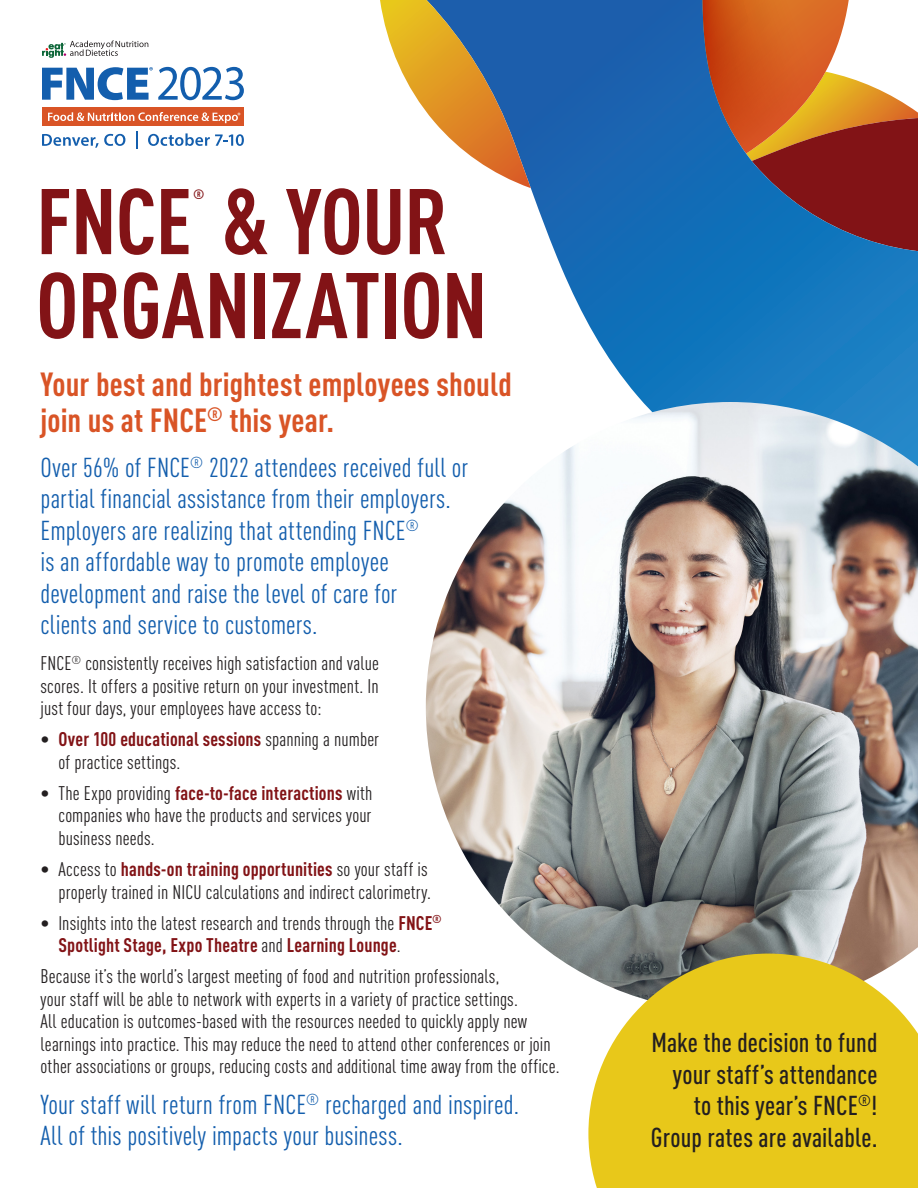
<style>
.page{position:relative;width:918px;height:1188px;background:#fff}
.page>*{position:absolute;margin:0;border:0;box-sizing:border-box;transform-origin:0 0}
.t1{font:700 condensed 91.5px "DIN Pro";letter-spacing:-.01em;color:#821316}
.sub{font:700 condensed 33px/36px "DIN Pro";letter-spacing:.005em;color:#d95426}
.intro{font:condensed 27px/31.5px "DIN Pro";letter-spacing:.005em;color:#135ead}
.copy{font:500 condensed 27px/31.5px "DIN Pro";letter-spacing:.005em;color:#231f20;text-align:right}
.copy-2{font:condensed 19.5px/22.5px "DIN Pro";letter-spacing:.01em;color:#231f20}
.t2{font:700 condensed 13.5px "DIN Pro";color:#821316}
.s1{font-weight:700;color:#821316}
</style>
<div class="page">
<svg style="left:530px;top:0;width:388px;height:402px;background:#317fc0"></svg>
<svg style="left:380px;top:0;width:151px;height:188px"></svg>
<svg style="left:661px;top:0;width:257px;height:264px;background:#7f686e"></svg>
<div style="left:42px;top:108px;width:202px;height:18px;background:#d95426"></div>
<svg style="left:42px;top:67px;width:202px;height:33px"></svg>
<svg style="left:42px;top:40px;width:106px;height:18px"></svg>
<svg style="left:48px;top:112px;width:192px;height:11px"></svg>
<svg style="left:42px;top:134px;width:83px;height:14px"></svg>
<svg style="left:136px;top:131px;width:2px;height:18px"></svg>
<svg style="left:148px;top:133px;width:96px;height:13px"></svg>
<img style="left:426px;top:402px;width:492px;height:574px">
<svg style="left:588px;top:954px;width:330px;height:234px;background:#e1c52f"></svg>
<p class="t1" style="left:36px;top:152px;width:413px">FNCE &amp; YOUR</p>
<p class="t2" style="left:193px;top:184px;width:13px">®</p>
<p class="t1" style="left:36px;top:236px;width:453px">ORGANIZATION</p>
<p class="sub" style="left:40px;top:363px;width:473px">Your best and brightest employees should join us at FNCE<sup>®</sup> this year.</p>
<p class="intro" style="left:40px;top:449px;width:429px">Over 56% of FNCE<sup>®</sup> 2022 attendees received full or partial financial assistance from their employers.<br>Employers are realizing that attending FNCE<sup>®<br></sup>is an affordable way to promote employee development and raise the level of care for<br>clients and service to customers.</p>
<p class="copy-2" style="left:40px;top:651px;width:340px;text-align:justify">FNCE<sup>®</sup> consistently receives high satisfaction and value scores. It offers a positive return on your investment. In just four days, your employees have access to:</p>
<p class="copy-2" style="left:58px;top:727px;width:322px;text-indent:-18px">• <span class="s1">Over 100 educational sessions</span> spanning a number of practice settings.</p>
<p class="copy-2" style="left:58px;top:780px;width:315px;text-align:justify;text-indent:-18px">• The Expo providing <span class="s1">face-to-face interactions</span> with companies who have the products and services your business needs.</p>
<p class="copy-2" style="left:40px;top:857px;width:392px;text-align:right">• Access to <span class="s1">hands-on training opportunities</span> so your staff is properly trained in NICU calculations and indirect calorimetry.</p>
<p class="copy-2" style="left:58px;top:910px;width:385px;text-indent:-18px">• Insights into the latest research and trends through the <span class="s1">FNCE</span><sup>®<br></sup><span class="s1">Spotlight Stage, Expo Theatre</span> and <span class="s1">Learning Lounge</span>.</p>
<p class="copy-2" style="left:40px;top:964px;width:521px">Because it’s the world’s largest meeting of food and nutrition professionals,<br>your staff will be able to network with experts in a variety of practice settings.<br>All education is outcomes-based with the resources needed to quickly apply new learnings into practice. This may reduce the need to attend other conferences or join other associations or groups, reducing costs and additional time away from the office.</p>
<p class="intro" style="left:40px;top:1086px;width:480px">Your staff will return from FNCE<sup>®</sup> recharged and inspired.<br>All of this positively impacts your business.</p>
<p class="copy" style="left:651px;top:1025px;width:228px">Make the decision to fund your staff’s attendance to this year’s FNCE<sup>®</sup>!<br>Group rates are available.</p>
</div>
